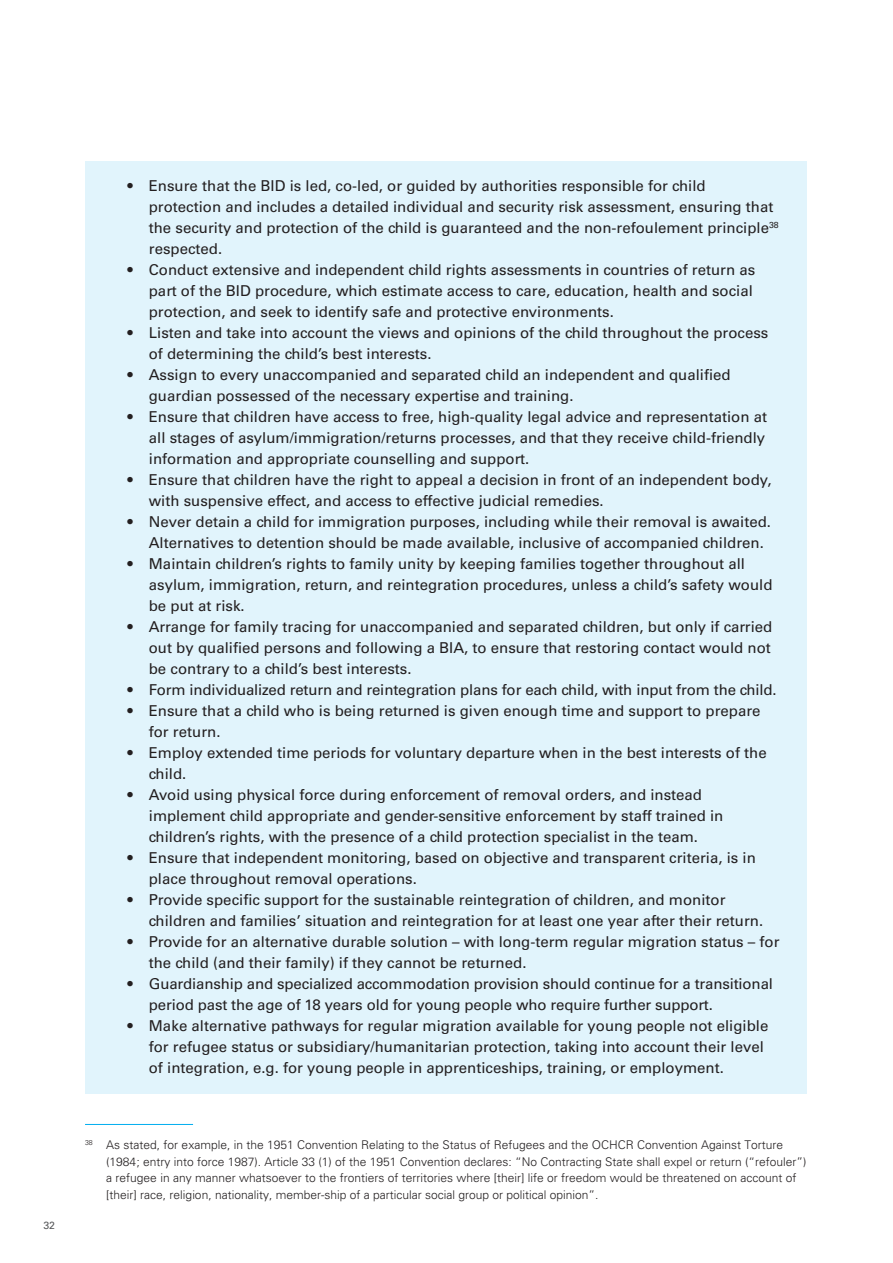
<style>
.page{position:relative;width:893px;height:1263px;background:#fff}
.page>*{position:absolute;margin:0;border:0;box-sizing:border-box;transform-origin:0 0}
.t1{font:15px/21px "Univers LT Std";color:#231f20}
.t2{font:300 12px/16.5px "Univers LT Std";color:#231f20}
.t3{font:10.5px "Univers LT Std";color:#57585a}
</style>
<div class="page">
<div style="left:85px;top:161px;width:721px;height:933px;background:#e1f4fc"></div>
<hr style="left:85px;top:1124px;width:108px;height:1px;background:#00aeef">
<p class="t3" style="left:43px;top:1219px;width:13px">32</p>
<p class="t1" style="left:149px;top:175px;width:631px;text-indent:-21px">• Ensure that the BID is led, co-led, or guided by authorities responsible for child protection and includes a detailed individual and security risk assessment, ensuring that the security and protection of the child is guaranteed and the non-refoulement principle<sup>38 </sup>respected.</p>
<p class="t1" style="left:149px;top:259px;width:608px;text-indent:-21px">• Conduct extensive and independent child rights assessments in countries of return as part of the BID procedure, which estimate access to care, education, health and social protection, and seek to identify safe and protective environments.</p>
<p class="t1" style="left:149px;top:322px;width:621px;text-indent:-21px">• Listen and take into account the views and opinions of the child throughout the process of determining the child’s best interests.</p>
<p class="t1" style="left:149px;top:364px;width:583px;text-indent:-21px">• Assign to every unaccompanied and separated child an independent and qualified guardian possessed of the necessary expertise and training.</p>
<p class="t1" style="left:149px;top:406px;width:620px;text-indent:-21px">• Ensure that children have access to free, high-quality legal advice and representation at all stages of asylum/immigration/returns processes, and that they receive child-friendly information and appropriate counselling and support.</p>
<p class="t1" style="left:149px;top:469px;width:624px;text-indent:-21px">• Ensure that children have the right to appeal a decision in front of an independent body, with suspensive effect, and access to effective judicial remedies.</p>
<p class="t1" style="left:149px;top:511px;width:624px;text-indent:-21px">• Never detain a child for immigration purposes, including while their removal is awaited.<br>Alternatives to detention should be made available, inclusive of accompanied children.</p>
<p class="t1" style="left:149px;top:553px;width:625px;text-indent:-21px">• Maintain children’s rights to family unity by keeping families together throughout all asylum, immigration, return, and reintegration procedures, unless a child’s safety would be put at risk.</p>
<p class="t1" style="left:149px;top:616px;width:625px;text-align:justify;text-indent:-21px">• Arrange for family tracing for unaccompanied and separated children, but only if carried out by qualified persons and following a BIA, to ensure that restoring contact would not be contrary to a child’s best interests.</p>
<p class="t1" style="left:128px;top:679px;width:651px">• Form individualized return and reintegration plans for each child, with input from the child.</p>
<p class="t1" style="left:149px;top:700px;width:613px;text-indent:-21px">• Ensure that a child who is being returned is given enough time and support to prepare for return.</p>
<p class="t1" style="left:149px;top:742px;width:619px;text-indent:-21px">• Employ extended time periods for voluntary departure when in the best interests of the child.</p>
<p class="t1" style="left:149px;top:784px;width:576px;text-indent:-21px">• Avoid using physical force during enforcement of removal orders, and instead implement child appropriate and gender-sensitive enforcement by staff trained in children’s rights, with the presence of a child protection specialist in the team.</p>
<p class="t1" style="left:149px;top:847px;width:609px;text-indent:-21px">• Ensure that independent monitoring, based on objective and transparent criteria, is in place throughout removal operations.</p>
<p class="t1" style="left:149px;top:889px;width:616px;text-indent:-21px">• Provide specific support for the sustainable reintegration of children, and monitor children and families’ situation and reintegration for at least one year after their return.</p>
<p class="t1" style="left:149px;top:931px;width:632px;text-indent:-21px">• Provide for an alternative durable solution – with long-term regular migration status – for the child (and their family) if they cannot be returned.</p>
<p class="t1" style="left:149px;top:973px;width:626px;text-indent:-21px">• Guardianship and specialized accommodation provision should continue for a transitional period past the age of 18 years old for young people who require further support.</p>
<p class="t1" style="left:149px;top:1015px;width:621px;text-indent:-21px">• Make alternative pathways for regular migration available for young people not eligible for refugee status or subsidiary/humanitarian protection, taking into account their level of integration, e.g. for young people in apprenticeships, training, or employment.</p>
<p class="t2" style="left:106px;top:1137px;width:702px;text-indent:-21px"><sup>38</sup> As stated, for example, in the 1951 Convention Relating to the Status of Refugees and the OCHCR Convention Against Torture (1984; entry into force 1987). Article 33 (1) of the 1951 Convention declares: “No Contracting State shall expel or return (“refouler”) a refugee in any manner whatsoever to the frontiers of territories where [their] life or freedom would be threatened on account of [their] race, religion, nationality, member-ship of a particular social group or political opinion”.</p>
</div>
